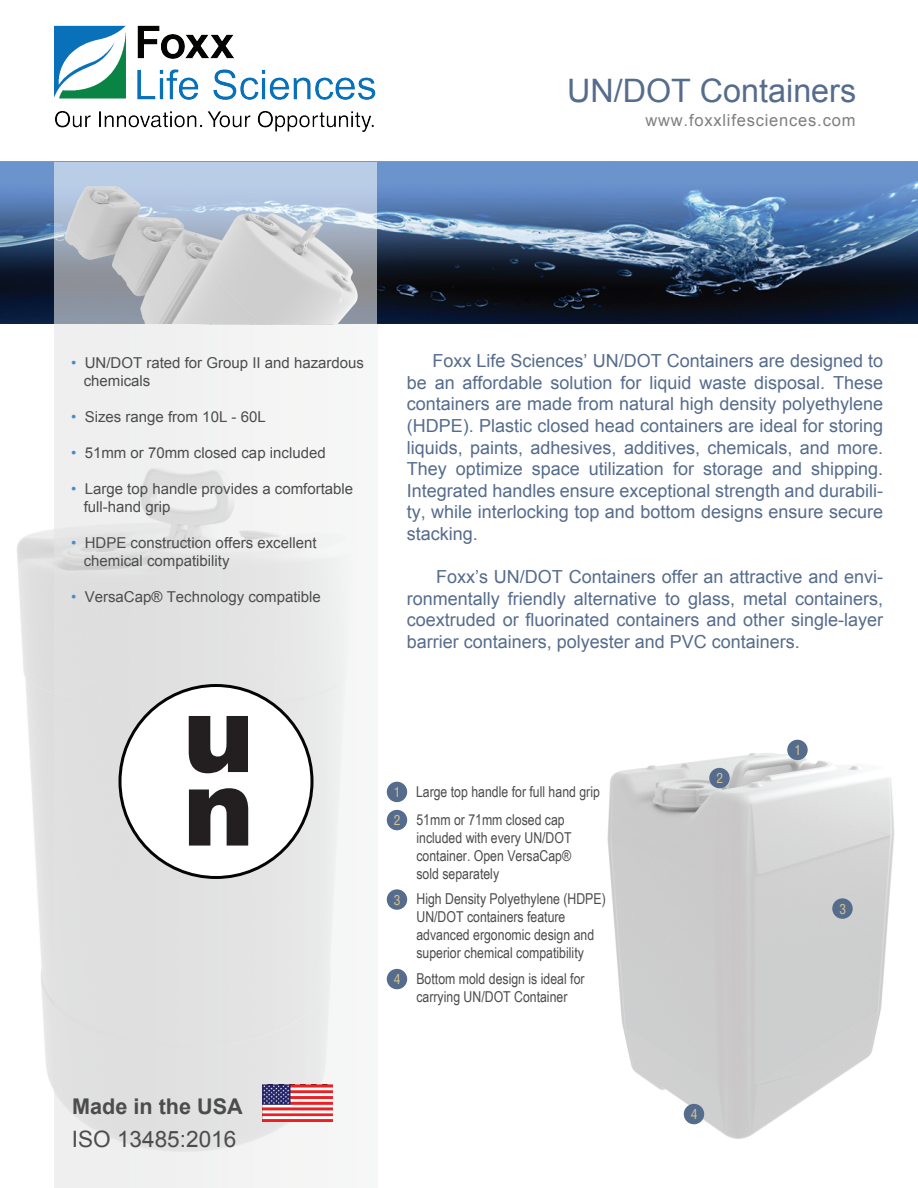
<style>
.page{position:relative;width:918px;height:1188px;background:#fff}
.page>*{position:absolute;margin:0;border:0;box-sizing:border-box;transform-origin:0 0}
.t1{font:900 108.15px "Arial";color:#231f20}
.t2{font:32.4px "Arial";color:#556c8c}
.t3{font:22.65px "Arial";color:#4c4c4c}
.t4{font:700 21.6px "Arial";color:#4c4c4c}
.t5{font:18px/21.6px "Arial";color:#556c8c;text-align:justify}
.t6{font:16.5px "Arial";letter-spacing:.05em;color:#7e7f7e}
.t7{font:15px/18px "Arial Narrow";color:#4c4c4c}
.t8{font:15px/18px "Arial";color:#4c4c4c}
.t9{font:condensed 13.5px "Helvetica";color:#d6c294}
.s1{color:#418ecc}
.s2{font-family:"Helvetica";font-stretch:condensed;font-size:13.5px;color:#d6c294}
</style>
<div class="page">
<img style="left:17px;top:529px;width:391px;height:561px">
<svg style="left:54px;top:324px;width:324px;height:864px"></svg>
<img style="left:0;top:162px;width:918px;height:162px">
<img style="left:54px;top:25px;width:322px;height:106px">
<img style="left:59px;top:161px;width:317px;height:163px">
<img style="left:607px;top:739px;width:288px;height:400px">
<div style="left:120px;top:686px;width:192px;height:192px;background:#fff;border-radius:50%"></div>
<img style="left:262px;top:1084px;width:70px;height:38px">
<div style="left:387px;top:810px;width:20px;height:20px;background:#556c8c;border-radius:50%"></div>
<div style="left:387px;top:782px;width:20px;height:20px;background:#556c8c;border-radius:50%"></div>
<div style="left:787px;top:740px;width:21px;height:20px;background:#556c8c;border-radius:50%"></div>
<div style="left:709px;top:768px;width:21px;height:20px;background:#556c8c;border-radius:50%"></div>
<div style="left:832px;top:898px;width:21px;height:21px;background:#556c8c;border-radius:50%"></div>
<div style="left:387px;top:889px;width:20px;height:21px;background:#556c8c;border-radius:50%"></div>
<div style="left:387px;top:969px;width:20px;height:20px;background:#556c8c;border-radius:50%"></div>
<div style="left:684px;top:1104px;width:20px;height:20px;background:#556c8c;border-radius:50%"></div>
<p class="t2" style="left:567px;top:69px;width:291px">UN/DOT Containers</p>
<p class="t6" style="left:645px;top:109px;width:212px">www.foxxlifesciences.com</p>
<p class="t8" style="left:84px;top:354px;width:282px;text-indent:-13px"><span class="s1">•</span> UN/DOT rated for Group II and hazardous chemicals</p>
<p class="t8" style="left:71px;top:408px;width:196px"><span class="s1">•</span> Sizes range from 10L - 60L</p>
<p class="t8" style="left:71px;top:444px;width:256px"><span class="s1">•</span> 51mm or 70mm closed cap included</p>
<p class="t8" style="left:84px;top:480px;width:271px;text-indent:-13px"><span class="s1">•</span> Large top handle provides a comfortable full-hand grip</p>
<p class="t8" style="left:84px;top:534px;width:234px;text-indent:-13px"><span class="s1">•</span> HDPE construction offers excellent chemical compatibility</p>
<p class="t8" style="left:71px;top:588px;width:251px"><span class="s1">•</span> VersaCap® Technology compatible</p>
<p class="t1" style="left:182px;top:655px;width:74px">u</p>
<p class="t1" style="left:182px;top:728px;width:74px">n</p>
<p class="t5" style="left:407px;top:350px;width:478px;text-indent:26px">Foxx Life Sciences’ UN/DOT Containers are designed to be an affordable solution for liquid waste disposal. These containers are made from natural high density polyethylene (HDPE). Plastic closed head containers are ideal for storing liquids, paints, adhesives, additives, chemicals, and more.<br>They optimize space utilization for storage and shipping.<br>Integrated handles ensure exceptional strength and durabili&shy;ty, while interlocking top and bottom designs ensure secure stacking.</p>
<p class="t5" style="left:407px;top:566px;width:478px;text-indent:29px">Foxx’s UN/DOT Containers offer an attractive and envi&shy;ronmentally friendly alternative to glass, metal containers, coextruded or fluorinated containers and other single-layer barrier containers, polyester and PVC containers.</p>
<p class="t9" style="left:394px;top:783px;width:8px">1</p>
<p class="t9" style="left:394px;top:812px;width:8px">2</p>
<p class="t7" style="left:416px;top:778px;width:185px;line-height:27.6px">Large top handle for full hand grip<br>51mm or 71mm closed cap</p>
<p class="t7" style="left:416px;top:828px;width:157px;text-align:justify">included with every UN/DOT container. Open VersaCap® sold separately</p>
<p class="t7" style="left:416px;top:890px;width:191px;text-indent:-23px"><span class="s2">3</span> High Density Polyethylene (HDPE)<br>UN/DOT containers feature advanced ergonomic design and superior chemical compatibility</p>
<p class="t7" style="left:394px;top:969px;width:192px;text-align:center"><span class="s2">4</span> Bottom mold design is ideal for carrying UN/DOT Container</p>
<p class="t9" style="left:716px;top:770px;width:8px">2</p>
<p class="t9" style="left:794px;top:741px;width:8px">1</p>
<p class="t9" style="left:839px;top:900px;width:8px">3</p>
<p class="t4" style="left:72px;top:1092px;width:172px">Made in the USA</p>
<p class="t3" style="left:72px;top:1124px;width:166px">ISO 13485:2016</p>
<p class="t9" style="left:691px;top:1106px;width:8px">4</p>
</div>
